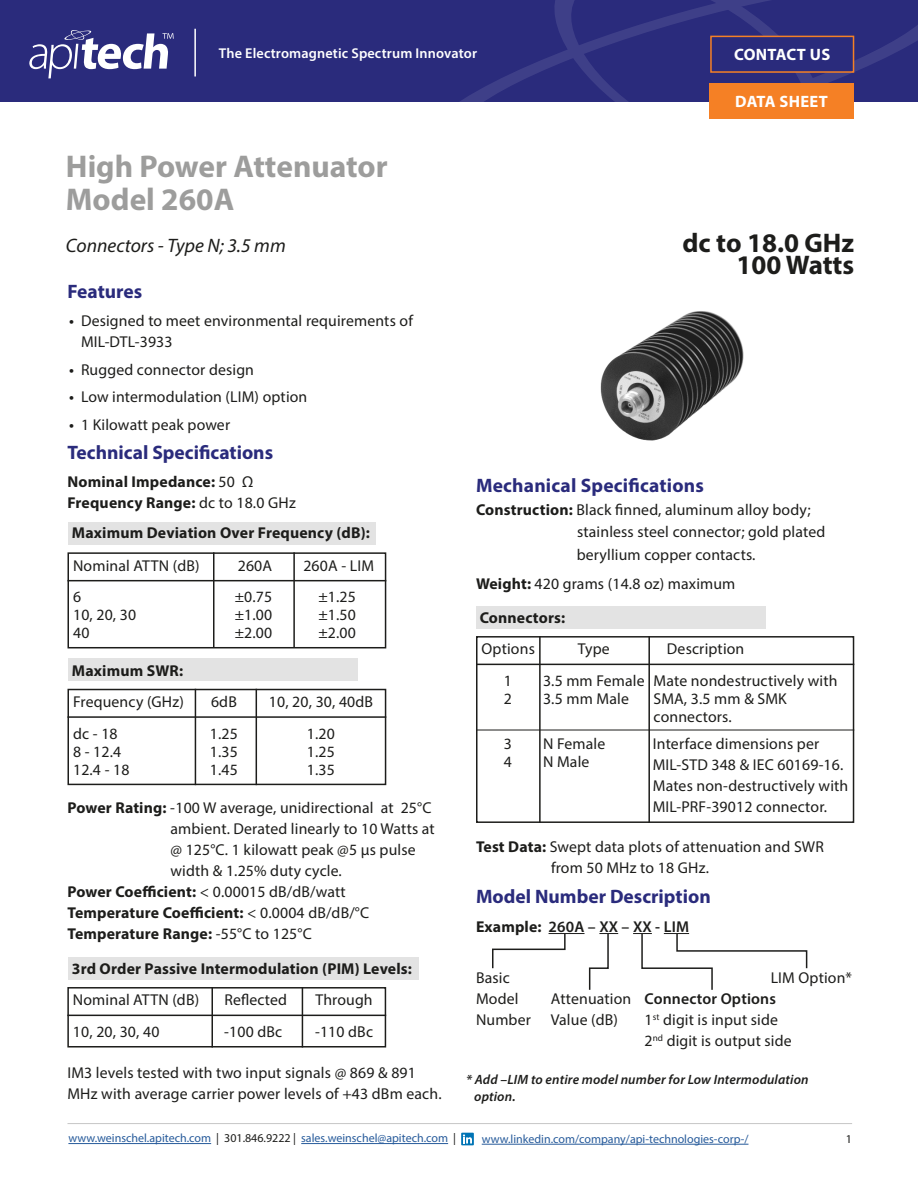
<style>
.page{position:relative;width:918px;height:1188px;background:#fff}
.page>*{position:absolute;margin:0;border:0;box-sizing:border-box;transform-origin:0 0}
.t1{font:700 31.5px/33px "Myriad Pro";color:#9d9d9c}
.t2{font:700 27px/22.5px "Myriad Pro";color:#1d1d1b;text-align:right}
.t3{font:700 19.5px "Myriad Pro";color:#2a2b7c}
.t4{font:italic 19.5px "Myriad Pro";color:#1d1d1b}
.t5{font:700 16.5px "Myriad Pro";letter-spacing:.02em;color:#fff}
.t6{font:15.75px/21px "Myriad Pro";letter-spacing:.01em;color:#1d1d1b}
.t7{font:700 15.75px/21px "Myriad Pro";letter-spacing:.01em;color:#1d1d1b}
.t8{font:600 15.75px "Myriad Pro";letter-spacing:.01em;color:#1d1d1b}
.t9{font:600 14.25px "Myriad Pro";letter-spacing:.01em;color:#fff}
.t10{font:italic 600 13.5px "Myriad Pro";letter-spacing:.01em;color:#1d1d1b}
.t11{font:12px "Myriad Pro";color:#275b9b}
.t12{font:12px "Myriad Pro";color:#1d1d1b}
.s1{font-weight:600}
.s2{font-weight:400}
.s3{font-weight:700}
.s4{color:#1d1d1b}
</style>
<div class="page">
<div style="left:0;top:0;width:918px;height:102px;background:#2a2b7c"></div>
<svg style="left:460px;top:25px;width:458px;height:77px"></svg>
<svg style="left:539px;top:0;width:301px;height:119px"></svg>
<hr style="left:194px;top:29px;width:2px;height:47px;background:#fff">
<div style="left:710px;top:83px;width:144px;height:36px;background:#f58025"></div>
<svg style="left:29px;top:30px;width:145px;height:48px"></svg>
<div style="left:710px;top:36px;width:144px;height:37px;background:#2a2b7c;border:2px solid #f58025"></div>
<hr style="left:68px;top:1123px;width:784px;height:1px;background:#c6c6c6">
<hr style="left:68px;top:1143px;width:143px;height:1px;background:#275b9b">
<hr style="left:301px;top:1143px;width:147px;height:1px;background:#275b9b">
<svg style="left:461px;top:1133px;width:13px;height:12px"></svg>
<svg style="left:463px;top:1134px;width:9px;height:9px"></svg>
<hr style="left:482px;top:1144px;width:266px;height:1px;background:#275b9b">
<div style="left:476px;top:606px;width:290px;height:23px;background:#e3e3e3"></div>
<div style="left:68px;top:957px;width:350px;height:22px;background:#e3e3e3"></div>
<div style="left:68px;top:522px;width:308px;height:23px;background:#e3e3e3"></div>
<div style="left:68px;top:659px;width:290px;height:22px;background:#e3e3e3"></div>
<div style="left:68px;top:552px;width:318px;height:96px;border:2px solid #1d1d1b"></div>
<hr style="left:68px;top:580px;width:318px;height:1px;background:#1d1d1b">
<hr style="left:213px;top:552px;width:2px;height:95px;background:#1d1d1b">
<hr style="left:293px;top:552px;width:2px;height:95px;background:#1d1d1b">
<div style="left:68px;top:689px;width:318px;height:96px;border:2px solid #1d1d1b"></div>
<hr style="left:68px;top:716px;width:318px;height:2px;background:#1d1d1b">
<hr style="left:195px;top:689px;width:1px;height:96px;background:#1d1d1b">
<hr style="left:256px;top:689px;width:1px;height:96px;background:#1d1d1b">
<div style="left:67px;top:987px;width:319px;height:61px;border:2px solid #1d1d1b"></div>
<hr style="left:67px;top:1015px;width:319px;height:1px;background:#1d1d1b">
<hr style="left:212px;top:987px;width:1px;height:61px;background:#1d1d1b">
<hr style="left:302px;top:987px;width:1px;height:61px;background:#1d1d1b">
<div style="left:476px;top:636px;width:378px;height:187px;border:2px solid #1d1d1b"></div>
<hr style="left:476px;top:664px;width:378px;height:1px;background:#1d1d1b">
<hr style="left:539px;top:636px;width:2px;height:187px;background:#1d1d1b">
<hr style="left:648px;top:636px;width:2px;height:187px;background:#1d1d1b">
<hr style="left:476px;top:730px;width:378px;height:1px;background:#1d1d1b">
<img style="left:600px;top:311px;width:144px;height:130px">
<hr style="left:549px;top:933px;width:36px;height:1px;background:#1d1d1b">
<svg style="left:492px;top:933px;width:74px;height:36px"></svg>
<svg style="left:588px;top:933px;width:30px;height:57px"></svg>
<svg style="left:633px;top:933px;width:175px;height:57px"></svg>
<p class="t9" style="left:219px;top:44px;width:260px">The Electromagnetic Spectrum Innovator</p>
<p class="t5" style="left:734px;top:44px;width:98px">CONTACT US</p>
<p class="t5" style="left:735px;top:91px;width:94px">DATA SHEET</p>
<h1 class="t1" style="left:66px;top:149px;width:323px">High Power Attenuator<br>Model 260A</h1>
<p class="t4" style="left:66px;top:234px;width:221px">Connectors - Type N; 3.5 mm</p>
<h2 class="t2" style="left:683px;top:231px;width:173px">dc to 18.0 GHz<br>100 Watts</h2>
<h3 class="t3" style="left:68px;top:279px;width:76px">Features</h3>
<p class="t6" style="left:81px;top:310px;width:334px;text-indent:-12px"><span class="s1">•</span> Designed to meet environmental requirements of<br>MIL-DTL-3933</p>
<p class="t6" style="left:69px;top:358px;width:186px"><span class="s1">•</span> Rugged connector design</p>
<p class="t6" style="left:69px;top:386px;width:240px"><span class="s1">•</span> Low intermodulation (LIM) option</p>
<p class="t6" style="left:69px;top:414px;width:163px"><span class="s1">•</span> 1 Kilowatt peak power</p>
<h3 class="t3" style="left:68px;top:440px;width:207px">Technical Specifcations</h3>
<p class="t7" style="left:68px;top:471px;width:230px">Nominal Impedance: <span class="s2">50 Ω<br></span>Frequency Range: <span class="s2">dc to 18.0 GHz</span></p>
<p class="t7" style="left:72px;top:522px;width:300px">Maximum Deviation Over Frequency (dB):</p>
<p class="t6" style="left:73px;top:555px;width:128px">Nominal ATTN (dB)</p>
<p class="t6" style="left:238px;top:555px;width:36px">260A</p>
<p class="t6" style="left:303px;top:555px;width:72px">260A - LIM</p>
<p class="t6" style="left:73px;top:586px;width:10px">6</p>
<p class="t6" style="left:235px;top:586px;width:39px">±0.75</p>
<p class="t6" style="left:318px;top:586px;width:39px">±1.25</p>
<p class="t6" style="left:73px;top:604px;width:65px">10, 20, 30</p>
<p class="t6" style="left:235px;top:604px;width:39px">±1.00</p>
<p class="t6" style="left:318px;top:604px;width:39px">±1.50</p>
<p class="t6" style="left:73px;top:622px;width:18px">40</p>
<p class="t6" style="left:235px;top:622px;width:39px">±2.00</p>
<p class="t6" style="left:318px;top:622px;width:39px">±2.00</p>
<p class="t7" style="left:72px;top:660px;width:113px">Maximum SWR:</p>
<p class="t6" style="left:73px;top:691px;width:112px">Frequency (GHz)</p>
<p class="t6" style="left:211px;top:691px;width:27px">6dB</p>
<p class="t6" style="left:269px;top:691px;width:106px">10, 20, 30, 40dB</p>
<p class="t6" style="left:73px;top:723px;width:46px">dc - 18</p>
<p class="t6" style="left:210px;top:723px;width:29px">1.25</p>
<p class="t6" style="left:307px;top:723px;width:29px">1.20</p>
<p class="t6" style="left:73px;top:741px;width:50px">8 - 12.4</p>
<p class="t6" style="left:210px;top:741px;width:29px">1.35</p>
<p class="t6" style="left:307px;top:741px;width:29px">1.25</p>
<p class="t6" style="left:73px;top:759px;width:58px">12.4 - 18</p>
<p class="t6" style="left:210px;top:759px;width:29px">1.45</p>
<p class="t6" style="left:307px;top:759px;width:29px">1.35</p>
<p class="t6" style="left:170px;top:797px;width:266px;text-indent:-103px"><span class="s3">Power Rating:</span> -100 W average, unidirectional at 25°C ambient. Derated linearly to 10 Watts at @ 125°C. 1 kilowatt peak @5 μs pulse width &amp; 1.25% duty cycle.</p>
<p class="t7" style="left:68px;top:881px;width:303px">Power Coefcient: <span class="s2">&lt; 0.00015 dB/dB/watt<br></span>Temperature Coefcient: <span class="s2">&lt; 0.0004 dB/dB/°C<br></span>Temperature Range: <span class="s2">-55°C to 125°C</span></p>
<p class="t7" style="left:72px;top:958px;width:342px">3rd Order Passive Intermodulation (PIM) Levels:</p>
<p class="t6" style="left:73px;top:989px;width:128px">Nominal ATTN (dB)</p>
<p class="t6" style="left:224px;top:989px;width:64px">Refected</p>
<p class="t6" style="left:315px;top:989px;width:59px">Through</p>
<p class="t6" style="left:73px;top:1021px;width:88px">10, 20, 30, 40</p>
<p class="t6" style="left:224px;top:1021px;width:60px">-100 dBc</p>
<p class="t6" style="left:315px;top:1021px;width:60px">-110 dBc</p>
<h3 class="t3" style="left:476px;top:473px;width:229px">Mechanical Specifcations</h3>
<p class="t6" style="left:577px;top:498px;width:250px;line-height:22.5px;text-indent:-101px"><span class="s3">Construction:</span> Black fnned, aluminum alloy body; stainless steel connector; gold plated beryllium copper contacts.</p>
<p class="t6" style="left:476px;top:573px;width:261px"><span class="s3">Weight:</span> 420 grams (14.8 oz) maximum</p>
<p class="t7" style="left:480px;top:607px;width:87px">Connectors:</p>
<p class="t6" style="left:482px;top:638px;width:55px">Options</p>
<p class="t6" style="left:578px;top:638px;width:33px">Type</p>
<p class="t6" style="left:667px;top:638px;width:79px">Description</p>
<p class="t6" style="left:504px;top:672px;width:10px;line-height:18px">1<br>2</p>
<p class="t6" style="left:543px;top:672px;width:103px;line-height:18px">3.5 mm Female<br>3.5 mm Male</p>
<p class="t6" style="left:654px;top:672px;width:185px;line-height:18px">Mate nondestructively with<br>SMA, 3.5 mm &amp; SMK connectors.</p>
<p class="t6" style="left:504px;top:735px;width:10px;line-height:18px">3<br>4</p>
<p class="t6" style="left:543px;top:735px;width:64px;line-height:18px">N Female<br>N Male</p>
<p class="t6" style="left:653px;top:733px;width:197px">Interface dimensions per<br>MIL-STD 348 &amp; IEC 60169-16.<br>Mates non-destructively with<br>MIL-PRF-39012 connector.</p>
<p class="t6" style="left:551px;top:836px;width:274px;text-indent:-75px"><span class="s3">Test Data:</span> Swept data plots of attenuation and SWR from 50 MHz to 18 GHz.</p>
<h3 class="t3" style="left:476px;top:883px;width:236px">Model Number Description</h3>
<h5 class="t8" style="left:476px;top:917px;width:215px"><span class="s3">Example:</span> 260A – XX – XX - LIM</h5>
<p class="t6" style="left:476px;top:967px;width:35px">Basic</p>
<p class="t6" style="left:771px;top:967px;width:83px">LIM Option*</p>
<p class="t6" style="left:476px;top:988px;width:44px">Model</p>
<p class="t8" style="left:551px;top:988px;width:227px"><span class="s2">Attenuation</span> Connector Options</p>
<p class="t6" style="left:476px;top:1009px;width:56px">Number</p>
<p class="t6" style="left:551px;top:1009px;width:69px">Value (dB)</p>
<p class="t6" style="left:645px;top:1009px;width:135px">1<sup>st</sup> digit is input side</p>
<p class="t6" style="left:645px;top:1030px;width:149px">2<sup>nd</sup> digit is output side</p>
<p class="t6" style="left:68px;top:1062px;width:350px">IM3 levels tested with two input signals @ 869 &amp; 891</p>
<p class="t10" style="left:466px;top:1071px;width:344px">* Add –LIM to entire model number for Low Intermodulation</p>
<p class="t6" style="left:68px;top:1083px;width:376px">MHz with average carrier power levels of +43 dBm each.</p>
<p class="t10" style="left:474px;top:1087px;width:43px">option.</p>
<p class="t11" style="left:68px;top:1131px;width:389px">www.weinschel.apitech.com <span class="s4">| 301.846.9222 |</span> sales.weinschel@apitech.com <span class="s4">|</span></p>
<p class="t11" style="left:482px;top:1132px;width:268px">www.linkedin.com/company/api-technologies-corp-/</p>
<p class="t12" style="left:846px;top:1132px;width:8px">1</p>
</div>
